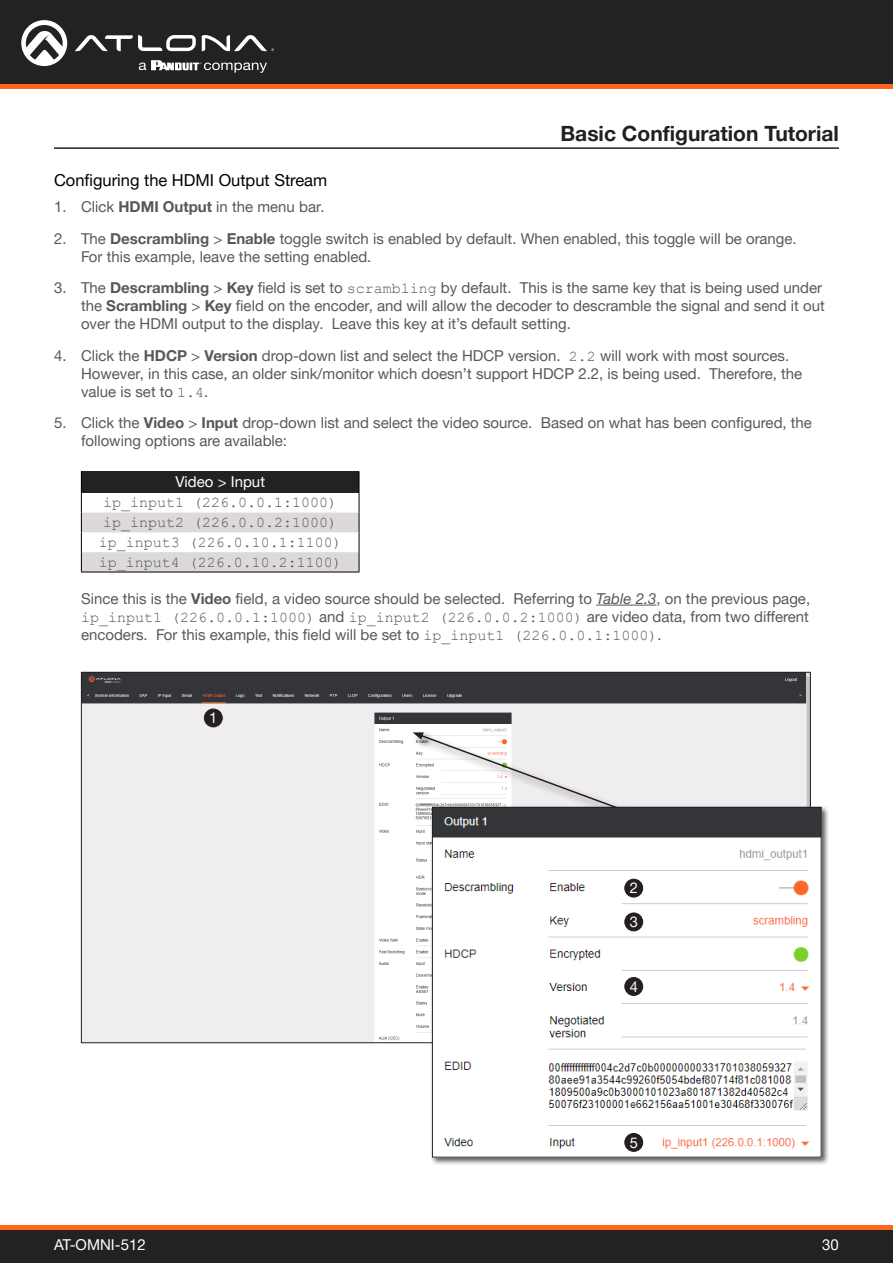
<style>
.page{position:relative;width:893px;height:1263px;background:#fff}
.page>*{position:absolute;margin:0;border:0;box-sizing:border-box;transform-origin:0 0}
.Non_TOC_Section_Header_Right_Align{font:700 21px "Helvetica Neue LTW1 G";color:#231f20}
.Secondary_Subsection{font:16.5px "Helvetica Neue LTW1 G";color:#000}
.t1{font:15px/18px "Helvetica Neue LTW1 G";color:#57585a}
.General_Text{font:15px "Courier New";color:#57585a}
.Index_Section_Head{font:15px "Helvetica Neue LTW1 G";color:#fff}
.General_Text-2{font:14.7px "Helvetica Neue LTW1 G";color:#fff}
.s1{font-weight:700}
.s2{font-family:"Courier New"}
.s3{font-style:italic}
</style>
<div class="page">
<div style="left:0;top:1227px;width:893px;height:36px;background:#222"></div>
<hr style="left:0;top:1225px;width:893px;height:4px;background:#ff661c">
<div style="left:0;top:0;width:893px;height:84px;background:#222"></div>
<hr style="left:0;top:84px;width:893px;height:4px;background:#ff661c">
<svg style="left:75px;top:35px;width:121px;height:16px"></svg>
<svg style="left:202px;top:35px;width:72px;height:16px"></svg>
<svg style="left:21px;top:20px;width:46px;height:46px"></svg>
<svg style="left:139px;top:60px;width:128px;height:13px"></svg>
<hr style="left:54px;top:147px;width:785px;height:2px;background:#231f20">
<img style="left:83px;top:674px;width:726px;height:367px">
<div style="left:411px;top:729px;width:228px;height:95px;background:#231f20;opacity:.75"></div>
<svg style="left:413px;top:732px;width:216px;height:81px"></svg>
<div style="left:430px;top:805px;width:400px;height:361px;background:#231f20;opacity:.75"></div>
<img style="left:434px;top:809px;width:385px;height:346px">
<div style="left:432px;top:807px;width:389px;height:350px;border:1px solid #231f20"></div>
<div style="left:204px;top:709px;width:18px;height:18px;background:#231f20;border-radius:50%"></div>
<div style="left:204px;top:708px;width:19px;height:19px;border:1px solid #231f20;border-radius:50%"></div>
<div style="left:625px;top:879px;width:18px;height:18px;background:#231f20;border-radius:50%"></div>
<div style="left:624px;top:879px;width:19px;height:18px;border:1px solid #231f20;border-radius:50%"></div>
<div style="left:625px;top:913px;width:18px;height:18px;background:#231f20;border-radius:50%"></div>
<div style="left:624px;top:912px;width:19px;height:19px;border:1px solid #231f20;border-radius:50%"></div>
<div style="left:625px;top:977px;width:18px;height:18px;background:#231f20;border-radius:50%"></div>
<div style="left:624px;top:977px;width:19px;height:19px;border:1px solid #231f20;border-radius:50%"></div>
<div style="left:625px;top:1133px;width:18px;height:18px;background:#231f20;border-radius:50%"></div>
<div style="left:624px;top:1133px;width:19px;height:19px;border:1px solid #231f20;border-radius:50%"></div>
<svg style="left:81px;top:471px;width:279px;height:101px"></svg>
<hr style="left:81px;top:572px;width:278px;height:1px;background:#000">
<hr style="left:596px;top:605px;width:60px;height:1px;background:#57585a">
<p class="Secondary_Subsection" style="left:54px;top:170px;width:275px">Configuring the HDMI Output Stream</p>
<p class="Non_TOC_Section_Header_Right_Align" style="left:560px;top:120px;width:280px">Basic Configuration Tutorial</p>
<p class="t1" style="left:54px;top:198px;width:272px">1. Click <span class="s1">HDMI Output</span> in the menu bar.</p>
<p class="t1" style="left:81px;top:229px;width:717px;text-indent:-27px">2. The <span class="s1">Descrambling</span> &gt; <span class="s1">Enable</span> toggle switch is enabled by default. When enabled, this toggle will be orange.<br>For this example, leave the setting enabled.</p>
<p class="t1" style="left:81px;top:279px;width:745px;text-indent:-27px">3. The <span class="s1">Descrambling</span> &gt; <span class="s1">Key</span> field is set to <span class="s2">scrambling</span> by default. This is the same key that is being used under the <span class="s1">Scrambling</span> &gt; <span class="s1">Key</span> field on the encoder, and will allow the decoder to descramble the signal and send it out over the HDMI output to the display. Leave this key at it’s default setting.</p>
<p class="t1" style="left:81px;top:346px;width:723px;text-indent:-27px">4. Click the <span class="s1">HDCP</span> &gt; <span class="s1">Version</span> drop-down list and select the HDCP version. <span class="s2">2.2</span> will work with most sources.<br>However, in this case, an older sink/monitor which doesn’t support HDCP 2.2, is being used. Therefore, the value is set to <span class="s2">1.4</span>.</p>
<p class="t1" style="left:81px;top:414px;width:732px;text-indent:-27px">5. Click the <span class="s1">Video</span> &gt; <span class="s1">Input</span> drop-down list and select the video source. Based on what has been configured, the following options are available:</p>
<p class="Index_Section_Head" style="left:175px;top:473px;width:91px">Video &gt; Input</p>
<p class="General_Text" style="left:103px;top:493px;width:236px">ip_input1 (226.0.0.1:1000)</p>
<p class="General_Text" style="left:103px;top:513px;width:236px">ip_input2 (226.0.0.2:1000)</p>
<p class="General_Text" style="left:99px;top:533px;width:245px">ip_input3 (226.0.10.1:1100)</p>
<p class="General_Text" style="left:99px;top:553px;width:245px">ip_input4 (226.0.10.2:1100)</p>
<p class="t1" style="left:81px;top:589px;width:731px;text-align:justify">Since this is the <span class="s1">Video</span> field, a video source should be selected. Referring to <span class="s3">Table 2.3</span>, on the previous page, <span class="s2">ip_input1 (226.0.0.1:1000)</span> and <span class="s2">ip_input2 (226.0.0.2:1000)</span> are video data, from two different encoders. For this example, this field will be set to <span class="s2">ip_input1 (226.0.0.1:1000)</span>.</p>
<p class="General_Text-2" style="left:209px;top:709px;width:10px">1</p>
<p class="General_Text-2" style="left:630px;top:879px;width:10px">2</p>
<p class="General_Text-2" style="left:630px;top:913px;width:10px">3</p>
<p class="General_Text-2" style="left:630px;top:977px;width:10px">4</p>
<p class="General_Text-2" style="left:630px;top:1133px;width:10px">5</p>
<p class="Index_Section_Head" style="left:54px;top:1235px;width:93px">AT-OMNI-512</p>
<p class="Index_Section_Head" style="left:822px;top:1235px;width:18px">30</p>
</div>
